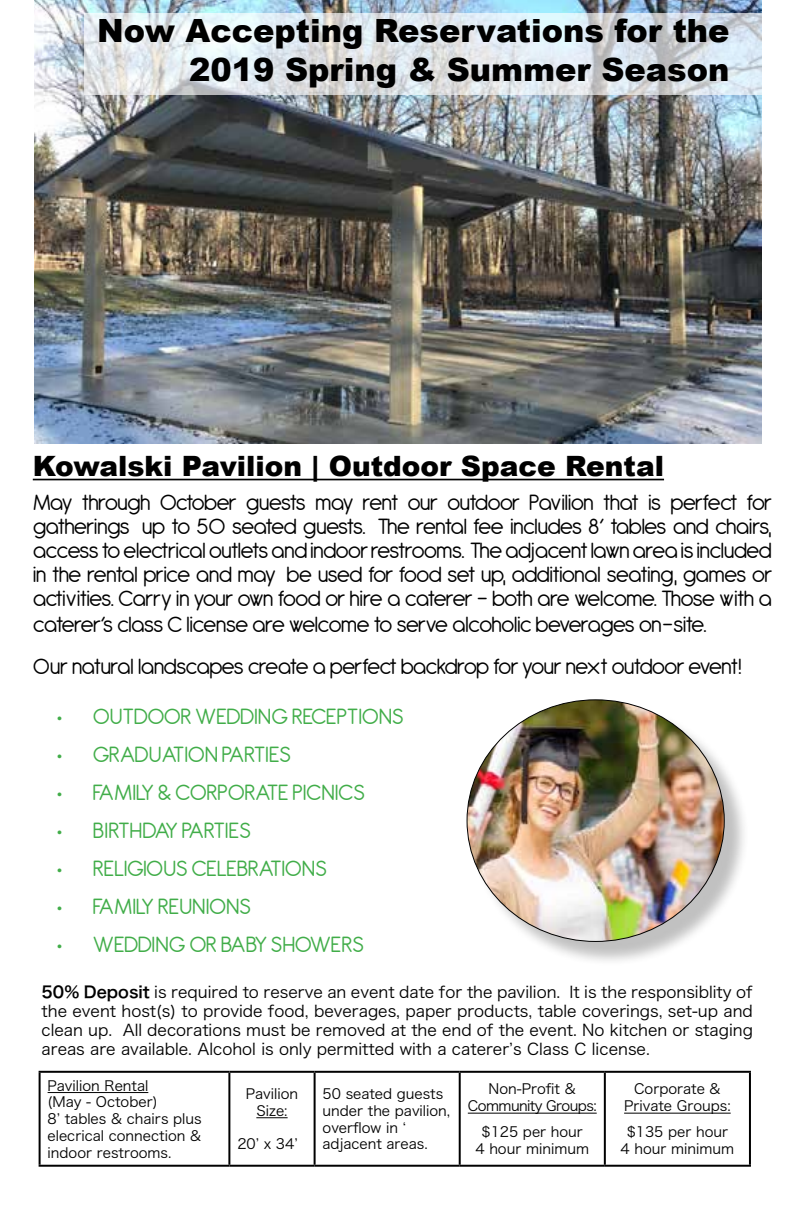
<style>
.page{position:relative;width:792px;height:1224px;background:#fff}
.page>*{position:absolute;margin:0;border:0;box-sizing:border-box;transform-origin:0 0}
.t1{font:900 32px/38.4px "Arial";color:#000;text-align:right}
.t2{font:900 28px "Arial";color:#000}
.t3{font:24px/24.4px "Antipasto";letter-spacing:-.04em;color:#000;text-align:justify}
.t4{font:24px "Antipasto";color:#41ad49}
.t5{font:16px/19.2px "Hira Kaku Pro W3";color:#000;text-align:justify}
.t6{font:14px/16.8px "Hira Kaku Pro W3";color:#000;text-align:center}
.t7{font:14px/16.8px "Hira Kaku Pro W3";letter-spacing:-.04em;color:#000;text-align:center}
.s1{font-family:"Hira Kaku Pro W6"}
</style>
<div class="page">
<hr style="left:33px;top:479px;width:631px;height:1px;background:#000">
<div style="left:470px;top:703px;width:279px;height:264px;background:#000;opacity:.25"></div>
<img style="left:467px;top:700px;width:257px;height:241px">
<img style="left:35px;top:1px;width:727px;height:443px">
<svg style="left:84px;top:13px;width:678px;height:82px;background:#dce2e7"></svg>
<hr style="left:39px;top:1071px;width:190px;height:2px;background:#000">
<hr style="left:39px;top:1073px;width:2px;height:92px;background:#000">
<hr style="left:229px;top:1071px;width:86px;height:2px;background:#000">
<hr style="left:228px;top:1073px;width:2px;height:92px;background:#000">
<hr style="left:315px;top:1071px;width:145px;height:2px;background:#000">
<hr style="left:314px;top:1073px;width:2px;height:92px;background:#000">
<hr style="left:460px;top:1071px;width:145px;height:2px;background:#000">
<hr style="left:459px;top:1073px;width:2px;height:92px;background:#000">
<hr style="left:605px;top:1071px;width:146px;height:2px;background:#000">
<hr style="left:604px;top:1073px;width:2px;height:92px;background:#000">
<hr style="left:749px;top:1073px;width:2px;height:92px;background:#000">
<hr style="left:39px;top:1165px;width:190px;height:2px;background:#000">
<hr style="left:229px;top:1165px;width:86px;height:2px;background:#000">
<hr style="left:315px;top:1165px;width:145px;height:2px;background:#000">
<hr style="left:460px;top:1165px;width:145px;height:2px;background:#000">
<hr style="left:605px;top:1165px;width:146px;height:2px;background:#000">
<hr style="left:48px;top:1092px;width:100px;height:1px;background:#000">
<hr style="left:256px;top:1117px;width:32px;height:1px;background:#000">
<hr style="left:468px;top:1113px;width:129px;height:1px;background:#000">
<hr style="left:624px;top:1113px;width:107px;height:1px;background:#000">
<h1 class="t1" style="left:97px;top:10px;width:634px">Now Accepting Reservations for the<br>2019 Spring &amp; Summer Season</h1>
<p class="t2" style="left:33px;top:446px;width:633px">Kowalski Pavilion | Outdoor Space Rental</p>
<p class="t3" style="left:33px;top:491px;width:741px">May through October guests may rent our outdoor Pavilion that is perfect for gatherings up to 50 seated guests. The rental fee includes 8’ tables and chairs, access to electrical outlets and indoor restrooms. The adjacent lawn area is included in the rental price and may be used for food set up, additional seating, games or activities. Carry in your own food or hire a caterer - both are welcome. Those with a caterer’s class C license are welcome to serve alcoholic beverages on-site.</p>
<p class="t3" style="left:33px;top:655px;width:711px">Our natural landscapes create a perfect backdrop for your next outdoor event!</p>
<p class="t4" style="left:57px;top:703px;width:349px">• OUTDOOR WEDDING RECEPTIONS</p>
<p class="t4" style="left:57px;top:741px;width:236px">• GRADUATION PARTIES</p>
<p class="t4" style="left:57px;top:779px;width:310px">• FAMILY &amp; CORPORATE PICNICS</p>
<p class="t4" style="left:57px;top:817px;width:196px">• BIRTHDAY PARTIES</p>
<p class="t4" style="left:57px;top:855px;width:272px">• RELIGIOUS CELEBRATIONS</p>
<p class="t4" style="left:57px;top:893px;width:196px">• FAMILY REUNIONS</p>
<p class="t4" style="left:57px;top:931px;width:309px">• WEDDING OR BABY SHOWERS</p>
<p class="t5" style="left:42px;top:981px;width:713px"><span class="s1">50% Deposit</span> is required to reserve an event date for the pavilion. It is the responsiblity of the event host(s) to provide food, beverages, paper products, table coverings, set-up and clean up. All decorations must be removed at the end of the event. No kitchen or staging areas are available. Alcohol is only permitted with a caterer’s Class C license.</p>
<p class="t6" style="left:48px;top:1076px;width:156px;text-align:left">Pavilion Rental<br>(May - October)<br>8’ tables &amp; chairs plus elecrical connection &amp; indoor restrooms.</p>
<p class="t6" style="left:246px;top:1084px;width:54px">Pavilion<br>Size:</p>
<p class="t6" style="left:237px;top:1135px;width:62px">20’ x 34’</p>
<p class="t6" style="left:323px;top:1084px;width:129px;text-align:left">50 seated guests under the pavilion, overflow in ‘ adjacent areas.</p>
<p class="t7" style="left:468px;top:1080px;width:130px">Non-Profit &amp;<br>Community Groups:</p>
<p class="t6" style="left:475px;top:1122px;width:115px">$125 per hour<br>4 hour minimum</p>
<p class="t6" style="left:624px;top:1080px;width:108px">Corporate &amp;<br>Private Groups:</p>
<p class="t6" style="left:621px;top:1122px;width:115px">$135 per hour<br>4 hour minimum</p>
</div>
